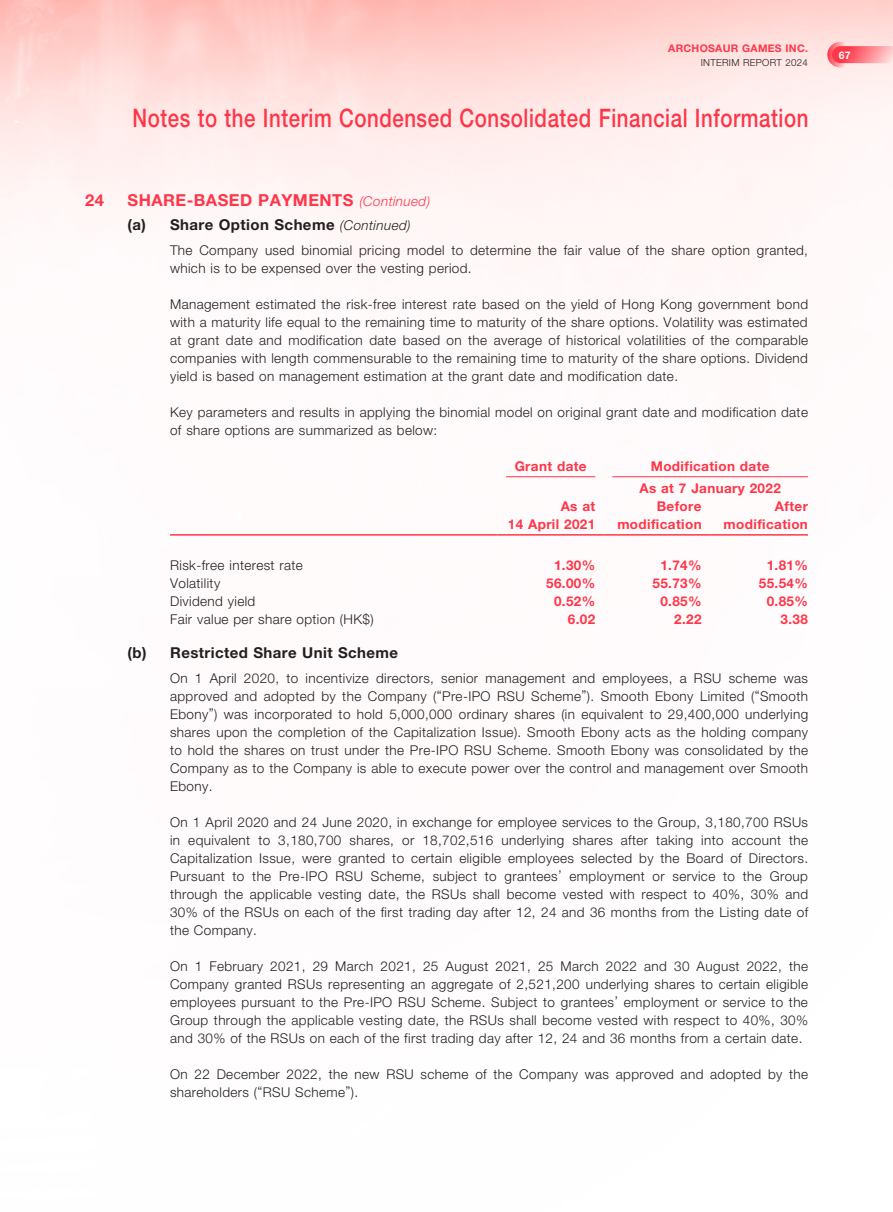
<style>
.page{position:relative;width:893px;height:1212px;background:#fff}
.page>*{position:absolute;margin:0;border:0;box-sizing:border-box;transform-origin:0 0}
.t1{font:500 25.5px "Helvetica Neue LT Std";letter-spacing:.03em;color:#ff3548;scale:.8 1}
.t2{font:700 16.5px "Helvetica Neue LT Std";letter-spacing:.03em;color:#ff3548}
.t3{font:700 15px "Helvetica Neue LT Std";letter-spacing:.03em;color:#231f20}
.t4{font:300 13.5px/18px "Helvetica Neue LT Std";letter-spacing:.03em;color:#231f20;text-align:justify}
.t5{font:700 13.5px/18px "Helvetica Neue LT Std";letter-spacing:.03em;color:#ff3548;text-align:right}
.t6{font:700 10.5px "Helvetica Neue LT Std";letter-spacing:.03em;color:#ff3548}
.t7{font:700 10.5px "Helvetica Neue LT Std";color:#fff}
.t8{font:300 9.75px "Helvetica Neue LT Std";letter-spacing:.03em;color:#231f20}
.s1{font-weight:300;font-style:italic;font-size:13.5px}
</style>
<div class="page">
<svg style="left:827px;top:42px;width:26px;height:25px"></svg>
<svg style="left:832px;top:46px;width:61px;height:17px"></svg>
<hr style="left:506px;top:476px;width:89px;height:1px;background:#ff3548">
<hr style="left:612px;top:476px;width:196px;height:1px;background:#ff3548">
<hr style="left:170px;top:534px;width:327px;height:2px;background:#ff3548">
<hr style="left:497px;top:534px;width:107px;height:2px;background:#ff3548">
<hr style="left:604px;top:534px;width:106px;height:2px;background:#ff3548">
<hr style="left:710px;top:534px;width:98px;height:2px;background:#ff3548">
<p class="t6" style="left:668px;top:42px;width:141px">ARCHOSAUR GAMES INC.</p>
<p class="t8" style="left:701px;top:56px;width:109px">INTERIM REPORT 2024</p>
<h1 class="t1" style="left:133px;top:103px;width:846px">Notes to the Interim Condensed Consolidated Financial Information</h1>
<p class="t2" style="left:85px;top:190px;width:20px">24</p>
<p class="t2" style="left:128px;top:190px;width:304px">SHARE-BASED PAYMENTS <span class="s1">(Continued)</span></p>
<p class="t3" style="left:128px;top:216px;width:285px">(a) Share Option Scheme <span class="s1">(Continued)</span></p>
<p class="t4" style="left:170px;top:241px;width:639px">The Company used binomial pricing model to determine the fair value of the share option granted, which is to be expensed over the vesting period.</p>
<p class="t4" style="left:170px;top:295px;width:640px">Management estimated the risk-free interest rate based on the yield of Hong Kong government bond with a maturity life equal to the remaining time to maturity of the share options. Volatility was estimated at grant date and modification date based on the average of historical volatilities of the comparable companies with length commensurable to the remaining time to maturity of the share options. Dividend yield is based on management estimation at the grant date and modification date.</p>
<p class="t4" style="left:170px;top:403px;width:639px">Key parameters and results in applying the binomial model on original grant date and modification date of share options are summarized as below:</p>
<p class="t5" style="left:515px;top:457px;width:74px">Grant date</p>
<p class="t5" style="left:651px;top:457px;width:120px">Modification date</p>
<p class="t5" style="left:508px;top:497px;width:89px">As at<br>14 April 2021</p>
<p class="t5" style="left:639px;top:479px;width:143px">As at 7 January 2022</p>
<p class="t5" style="left:657px;top:497px;width:46px">Before</p>
<p class="t5" style="left:617px;top:515px;width:86px">modification</p>
<p class="t5" style="left:724px;top:497px;width:86px">After modification</p>
<p class="t4" style="left:170px;top:556px;width:134px">Risk-free interest rate</p>
<p class="t5" style="left:554px;top:556px;width:43px">1.30%</p>
<p class="t5" style="left:660px;top:556px;width:43px">1.74%</p>
<p class="t5" style="left:767px;top:556px;width:43px">1.81%</p>
<p class="t4" style="left:170px;top:574px;width:52px">Volatility</p>
<p class="t5" style="left:546px;top:574px;width:51px">56.00%</p>
<p class="t5" style="left:652px;top:574px;width:51px">55.73%</p>
<p class="t5" style="left:759px;top:574px;width:51px">55.54%</p>
<p class="t4" style="left:170px;top:592px;width:87px">Dividend yield</p>
<p class="t5" style="left:554px;top:592px;width:43px">0.52%</p>
<p class="t5" style="left:660px;top:592px;width:43px">0.85%</p>
<p class="t5" style="left:767px;top:592px;width:43px">0.85%</p>
<p class="t4" style="left:170px;top:610px;width:205px">Fair value per share option (HK$)</p>
<p class="t5" style="left:568px;top:610px;width:29px">6.02</p>
<p class="t5" style="left:674px;top:610px;width:29px">2.22</p>
<p class="t5" style="left:780px;top:610px;width:29px">3.38</p>
<p class="t3" style="left:128px;top:643px;width:272px">(b) Restricted Share Unit Scheme</p>
<p class="t4" style="left:170px;top:668px;width:640px">On 1 April 2020, to incentivize directors, senior management and employees, a RSU scheme was approved and adopted by the Company (“Pre-IPO RSU Scheme”). Smooth Ebony Limited (“Smooth Ebony”) was incorporated to hold 5,000,000 ordinary shares (in equivalent to 29,400,000 underlying shares upon the completion of the Capitalization Issue). Smooth Ebony acts as the holding company to hold the shares on trust under the Pre-IPO RSU Scheme. Smooth Ebony was consolidated by the Company as to the Company is able to execute power over the control and management over Smooth Ebony.</p>
<p class="t4" style="left:170px;top:812px;width:640px">On 1 April 2020 and 24 June 2020, in exchange for employee services to the Group, 3,180,700 RSUs in equivalent to 3,180,700 shares, or 18,702,516 underlying shares after taking into account the Capitalization Issue, were granted to certain eligible employees selected by the Board of Directors.<br>Pursuant to the Pre-IPO RSU Scheme, subject to grantees’ employment or service to the Group through the applicable vesting date, the RSUs shall become vested with respect to 40%, 30% and 30% of the RSUs on each of the first trading day after 12, 24 and 36 months from the Listing date of the Company.</p>
<p class="t4" style="left:170px;top:956px;width:640px">On 1 February 2021, 29 March 2021, 25 August 2021, 25 March 2022 and 30 August 2022, the Company granted RSUs representing an aggregate of 2,521,200 underlying shares to certain eligible employees pursuant to the Pre-IPO RSU Scheme. Subject to grantees’ employment or service to the Group through the applicable vesting date, the RSUs shall become vested with respect to 40%, 30% and 30% of the RSUs on each of the first trading day after 12, 24 and 36 months from a certain date.</p>
<p class="t4" style="left:170px;top:1064px;width:640px">On 22 December 2022, the new RSU scheme of the Company was approved and adopted by the shareholders (“RSU Scheme”).</p>
<p class="t7" style="left:839px;top:49px;width:13px">67</p>
</div>
